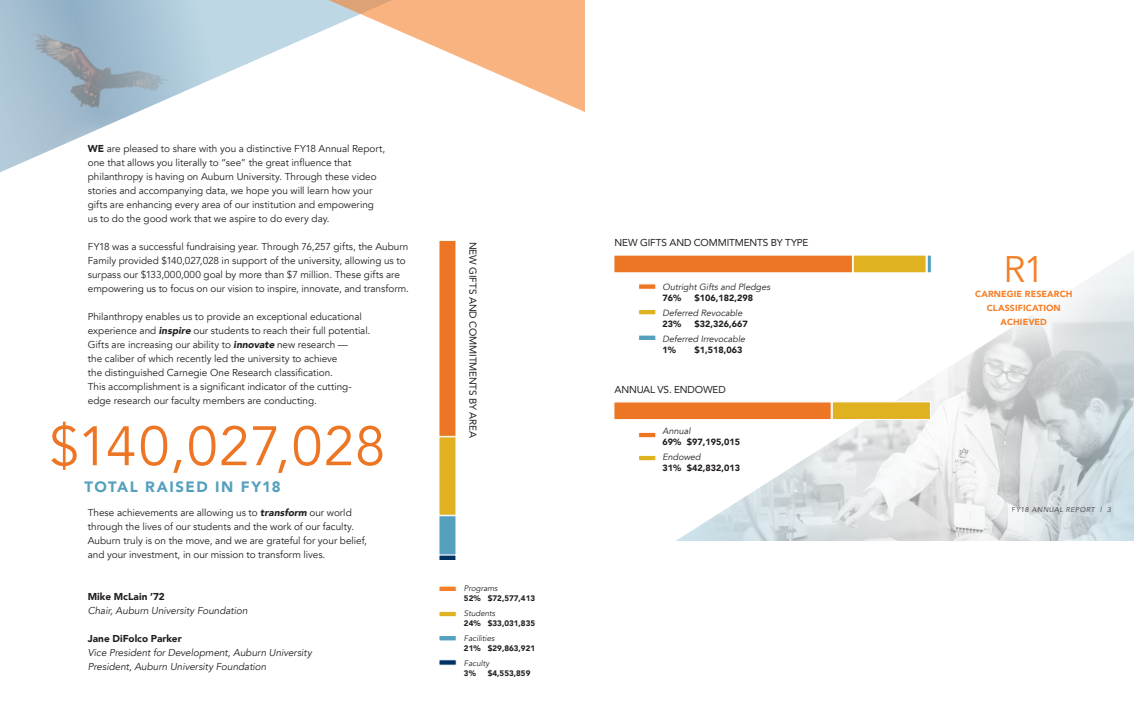
<style>
.page{position:relative;width:1134px;height:720px;background:#fff}
.page>*{position:absolute;margin:0;border:0;box-sizing:border-box;transform-origin:0 0}
.t1{font:55px "Avenir";letter-spacing:.015em;color:#ed7625}
.t2{font:36.8px "Avenir";color:#f57f29}
.t3{font:900 15px "Avenir";letter-spacing:.095em;color:#55a0be}
.t4{font:10px/14px "Avenir";letter-spacing:-.005em;color:#231f20}
.t5{font:italic 10px "Avenir";letter-spacing:-.005em;color:#231f20}
.t6{font:10px "Avenir";letter-spacing:-.01em;color:#231f20}
.t7{font:900 10px "Avenir";color:#231f20}
.t8{font:italic 9px/15px "Avenir";color:#231f20}
.t9{font:900 9px/15px "Avenir";color:#231f20}
.t10{font:900 8.8px/14px "Avenir";letter-spacing:.01em;color:#f57f29;text-align:center}
.t11{font:900 8px/15px "Avenir";color:#231f20}
.t12{font:italic 8px "Avenir";color:#231f20}
.t13{font:italic 7px "Avenir";letter-spacing:.07em;color:#231f20}
.s1{font-weight:900}
.s2{font-weight:900;font-style:italic}
.s3{font-weight:400;font-style:italic}
.s4{font-weight:900;font-style:normal}
</style>
<div class="page">
<img style="left:0;top:0;width:294px;height:172px">
<div style="left:55px;top:111px;width:385px;height:593px;background:#fff"></div>
<svg style="left:294px;top:0;width:291px;height:112px"></svg>
<svg style="left:439px;top:240px;width:17px;height:320px;background:#d79146"></svg>
<svg style="left:439px;top:586px;width:18px;height:5px"></svg>
<svg style="left:439px;top:611px;width:18px;height:6px"></svg>
<svg style="left:439px;top:636px;width:18px;height:5px"></svg>
<svg style="left:439px;top:659px;width:18px;height:7px"></svg>
<img style="left:676px;top:256px;width:458px;height:285px">
<svg style="left:639px;top:455px;width:17px;height:6px"></svg>
<svg style="left:639px;top:432px;width:17px;height:6px"></svg>
<svg style="left:639px;top:310px;width:17px;height:5px"></svg>
<svg style="left:639px;top:284px;width:17px;height:6px"></svg>
<svg style="left:639px;top:335px;width:17px;height:5px"></svg>
<svg style="left:614px;top:255px;width:318px;height:19px;background:#eb9544"></svg>
<svg style="left:614px;top:401px;width:317px;height:20px;background:#ec9d4a"></svg>
<div style="left:935px;top:214px;width:178px;height:154px;background:#fff;opacity:.75"></div>
<p class="t4" style="left:88px;top:142px;width:299px"><span class="s1">WE</span> are pleased to share with you a distinctive FY18 Annual Report, one that allows you literally to “see” the great influence that philanthropy is having on Auburn University. Through these video stories and accompanying data, we hope you will learn how your gifts are enhancing every area of our institution and empowering us to do the good work that we aspire to do every day.</p>
<p class="t4" style="left:88px;top:240px;width:323px">FY18 was a successful fundraising year. Through 76,257 gifts, the Auburn Family provided $140,027,028 in support of the university, allowing us to surpass our $133,000,000 goal by more than $7 million. These gifts are empowering us to focus on our vision to inspire, innovate, and transform.</p>
<p class="t4" style="left:88px;top:310px;width:284px">Philanthropy enables us to provide an exceptional educational experience and <span class="s2">inspire</span> our students to reach their full potential.<br>Gifts are increasing our ability to <span class="s2">innovate</span> new research —<br>the caliber of which recently led the university to achieve<br>the distinguished Carnegie One Research classification.<br>This accomplishment is a significant indicator of the cutting&shy;edge research our faculty members are conducting.</p>
<p class="t1" style="left:49px;top:413px;width:338px">$140,027,028</p>
<p class="t3" style="left:85px;top:474px;width:198px">TOTAL RAISED IN FY18</p>
<p class="t4" style="left:88px;top:506px;width:281px">These achievements are allowing us to <span class="s2">transform</span> our world through the lives of our students and the work of our faculty.<br>Auburn truly is on the move, and we are grateful for your belief, and your investment, in our mission to transform lives.</p>
<p class="t7" style="left:88px;top:588px;width:78px">Mike McLain ’72</p>
<p class="t5" style="left:88px;top:605px;width:161px">Chair, Auburn University Foundation</p>
<p class="t7" style="left:88px;top:630px;width:95px">Jane DiFolco Parker</p>
<p class="t5" style="left:88px;top:647px;width:226px">Vice President for Development, Auburn University</p>
<p class="t5" style="left:88px;top:661px;width:180px">President, Auburn University Foundation</p>
<p class="t6" style="left:481px;top:242px;width:198px;rotate:90deg">NEW GIFTS AND COMMITMENTS BY AREA</p>
<p class="t12" style="left:464px;top:584px;width:35px">Programs</p>
<p class="t11" style="left:464px;top:591px;width:73px">52% $72,577,413</p>
<p class="t12" style="left:464px;top:609px;width:33px">Students</p>
<p class="t11" style="left:464px;top:616px;width:73px">24% $33,031,835</p>
<p class="t12" style="left:464px;top:634px;width:32px">Facilities</p>
<p class="t11" style="left:464px;top:641px;width:73px">21% $29,863,921<br><span class="s3">Faculty</span></p>
<p class="t11" style="left:464px;top:666px;width:13px">3%</p>
<p class="t11" style="left:488px;top:666px;width:44px">$4,553,859</p>
<p class="t6" style="left:614px;top:235px;width:196px">NEW GIFTS AND COMMITMENTS BY TYPE</p>
<p class="t8" style="left:663px;top:280px;width:109px">Outright Gifts and Pledges</p>
<p class="t9" style="left:663px;top:290px;width:20px">76%</p>
<p class="t8" style="left:663px;top:291px;width:92px;text-indent:32px"><span class="s4">$106,182,298<br></span>Deferred Revocable</p>
<p class="t9" style="left:663px;top:316px;width:20px">23%</p>
<p class="t8" style="left:663px;top:317px;width:87px;text-align:right"><span class="s4">$32,326,667<br></span>Deferred Irrevocable</p>
<p class="t9" style="left:663px;top:342px;width:15px">1%</p>
<p class="t9" style="left:695px;top:342px;width:49px">$1,518,063</p>
<p class="t6" style="left:614px;top:382px;width:113px">ANNUAL VS. ENDOWED</p>
<p class="t8" style="left:663px;top:424px;width:30px">Annual</p>
<p class="t9" style="left:663px;top:434px;width:79px">69% $97,195,015<br><span class="s3">Endowed</span></p>
<p class="t9" style="left:663px;top:460px;width:79px">31% $42,832,013</p>
<p class="t2" style="left:1003px;top:247px;width:42px">R1</p>
<p class="t10" style="left:975px;top:287px;width:99px">CARNEGIE RESEARCH<br>CLASSIFICATION<br>ACHIEVED</p>
<p class="t13" style="left:1012px;top:505px;width:101px">FY18 ANNUAL REPORT | 3</p>
</div>
